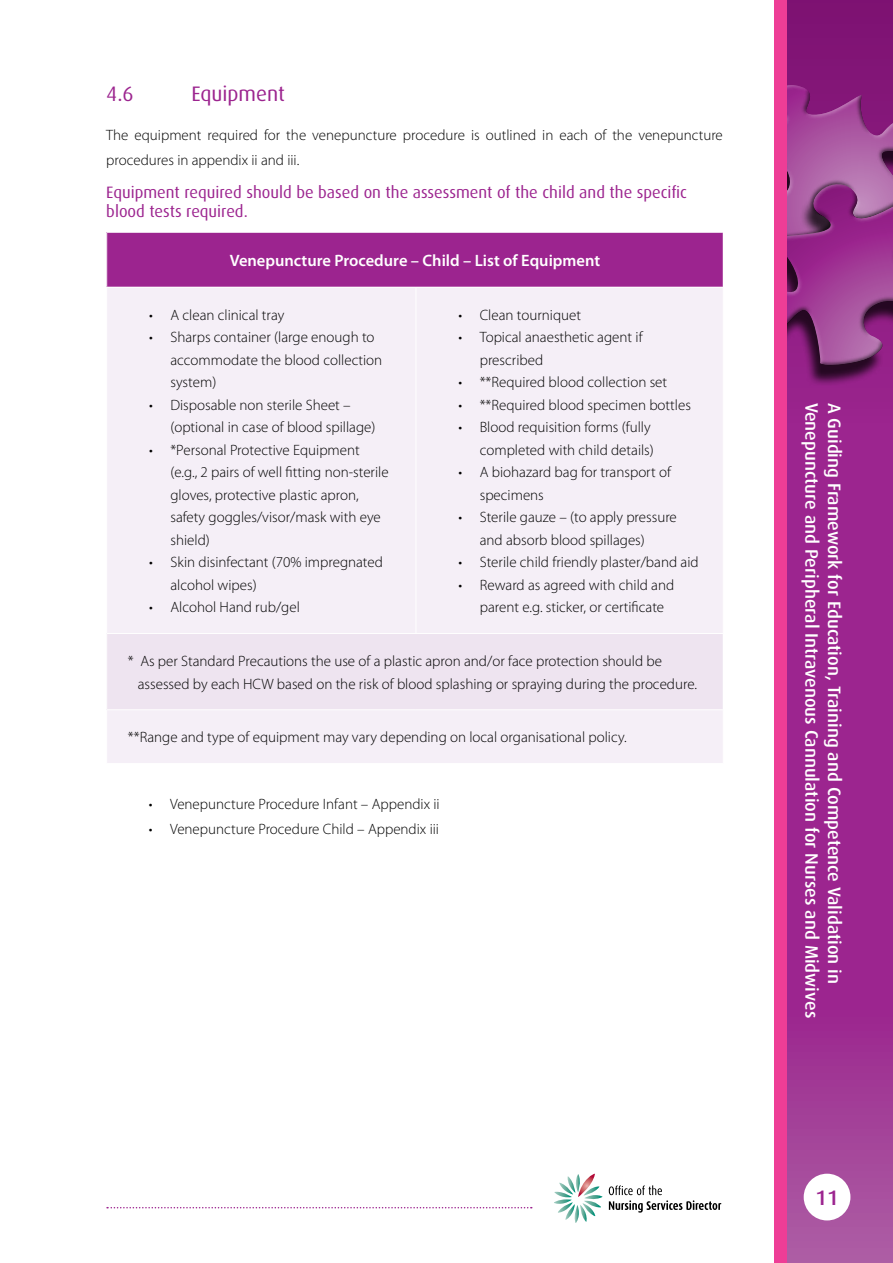
<style>
.page{position:relative;width:893px;height:1263px;background:#fff}
.page>*{position:absolute;margin:0;border:0;box-sizing:border-box;transform-origin:0 0}
.t1{font:21px "Dax";color:#9c248f}
.t2{font:500 21px "Dax";color:#9c248f}
.t3{font:500 18px "Dax";color:#fff}
.t4{font:16.5px/19.8px "Dax";color:#9c248f}
.t5{font:600 16.5px "Myriad Pro";color:#fff}
.t6{font:300 15px/22.5px "Myriad Pro";color:#000}
</style>
<div class="page">
<svg style="left:554px;top:1174px;width:48px;height:49px"></svg>
<svg style="left:609px;top:1185px;width:112px;height:27px"></svg>
<svg style="left:107px;top:1207px;width:425px;height:1px"></svg>
<svg style="left:787px;top:0;width:106px;height:1263px;background:#9b2a8f"></svg>
<div style="left:787px;top:190px;width:106px;height:196px;background:#000;opacity:.75"></div>
<svg style="left:787px;top:83px;width:106px;height:99px;background:#9d4393"></svg>
<div style="left:787px;top:182px;width:106px;height:185px;background:#fff;opacity:.75"></div>
<div style="left:787px;top:186px;width:106px;height:181px;background:#000;opacity:.75"></div>
<div style="left:804px;top:1174px;width:46px;height:46px;background:#fff;border-radius:50%"></div>
<div style="left:774px;top:0;width:13px;height:1263px;background:#ee3d96"></div>
<div style="left:107px;top:232px;width:616px;height:55px;background:#9c248f"></div>
<div style="left:107px;top:288px;width:616px;height:475px;background:#f5eff7"></div>
<div style="left:107px;top:633px;width:616px;height:77px;background:#eee4f0"></div>
<hr style="left:106px;top:232px;width:310px;height:1px;background:#fff">
<hr style="left:416px;top:232px;width:308px;height:1px;background:#fff">
<hr style="left:416px;top:288px;width:1px;height:345px;background:#fff">
<hr style="left:106px;top:633px;width:310px;height:1px;background:#fff">
<hr style="left:416px;top:633px;width:308px;height:1px;background:#fff">
<hr style="left:106px;top:709px;width:310px;height:1px;background:#fff">
<hr style="left:416px;top:709px;width:308px;height:1px;background:#fff">
<h1 class="t1" style="left:106px;top:82px;width:29px">4.6</h1>
<h1 class="t1" style="left:191px;top:82px;width:95px">Equipment</h1>
<p class="t6" style="left:106px;top:122px;width:618px;line-height:25.5px">The equipment required for the venepuncture procedure is outlined in each of the venepuncture procedures in appendix ii and iii.</p>
<p class="t4" style="left:106px;top:182px;width:582px">Equipment required should be based on the assessment of the child and the specific blood tests required.</p>
<p class="t5" style="left:230px;top:250px;width:372px">Venepuncture Procedure – Child – List of Equipment</p>
<p class="t6" style="left:149px;top:303px;width:137px">• A clean clinical tray</p>
<p class="t6" style="left:170px;top:326px;width:213px;text-indent:-21px">• Sharps container (large enough to accommodate the blood collection system)</p>
<p class="t6" style="left:170px;top:393px;width:207px;text-indent:-21px">• Disposable non sterile Sheet – (optional in case of blood spillage)</p>
<p class="t6" style="left:170px;top:438px;width:220px;text-indent:-21px">• *Personal Protective Equipment (e.g., 2 pairs of well fitting non-sterile gloves, protective plastic apron, safety goggles/visor/mask with eye shield)</p>
<p class="t6" style="left:170px;top:551px;width:214px;text-indent:-21px">• Skin disinfectant (70% impregnated alcohol wipes)</p>
<p class="t6" style="left:149px;top:596px;width:152px">• Alcohol Hand rub/gel</p>
<p class="t6" style="left:458px;top:303px;width:124px">• Clean tourniquet</p>
<p class="t6" style="left:480px;top:326px;width:164px;text-indent:-21px">• Topical anaesthetic agent if prescribed</p>
<p class="t6" style="left:458px;top:371px;width:210px">• **Required blood collection set</p>
<p class="t6" style="left:458px;top:393px;width:234px">• **Required blood specimen bottles</p>
<p class="t6" style="left:458px;top:416px;width:197px;text-align:right">• Blood requisition forms (fully completed with child details)</p>
<p class="t6" style="left:480px;top:461px;width:193px;text-indent:-21px">• A biohazard bag for transport of specimens</p>
<p class="t6" style="left:480px;top:506px;width:199px;text-indent:-21px">• Sterile gauze – (to apply pressure and absorb blood spillages)</p>
<p class="t6" style="left:458px;top:551px;width:242px">• Sterile child friendly plaster/band aid</p>
<p class="t6" style="left:480px;top:573px;width:196px;text-indent:-21px">• Reward as agreed with child and parent e.g. sticker, or certificate</p>
<p class="t6" style="left:138px;top:650px;width:561px;text-indent:-10px">* As per Standard Precautions the use of a plastic apron and/or face protection should be assessed by each HCW based on the risk of blood splashing or spraying during the procedure.</p>
<p class="t6" style="left:128px;top:726px;width:500px">**Range and type of equipment may vary depending on local organisational policy.</p>
<p class="t6" style="left:149px;top:792px;width:292px">• Venepuncture Procedure Infant – Appendix ii</p>
<p class="t6" style="left:149px;top:818px;width:292px">• Venepuncture Procedure Child – Appendix iii</p>
<p class="t3" style="left:822px;top:403px;width:617px;rotate:90deg">Venepuncture and Peripheral Intravenous Cannulation for Nurses and Midwives</p>
<p class="t3" style="left:844px;top:403px;width:583px;rotate:90deg">A Guiding Framework for Education, Training and Competence Validation in</p>
<h1 class="t2" style="left:816px;top:1186px;width:24px">11</h1>
</div>
